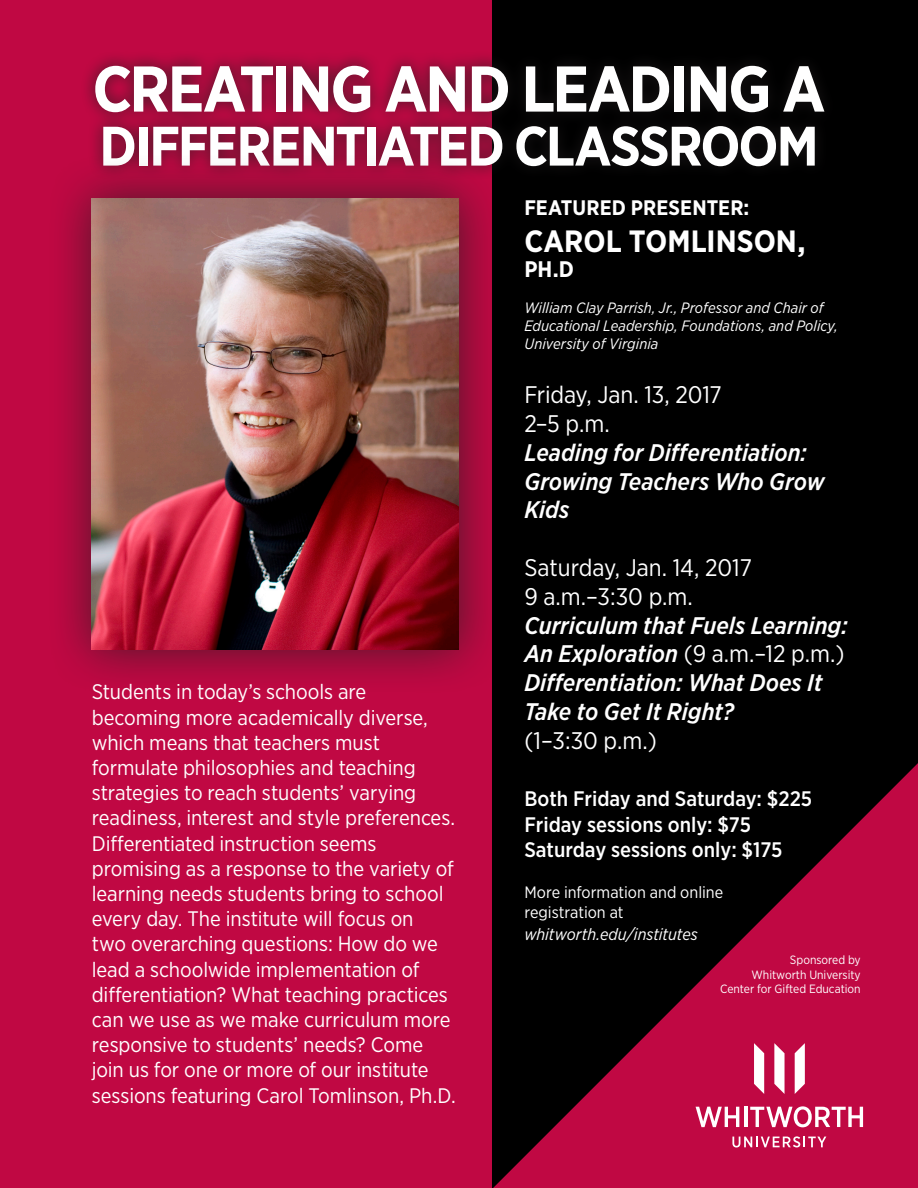
<style>
.page{position:relative;width:918px;height:1188px;background:#c00843}
.page>*{position:absolute;margin:0;border:0;box-sizing:border-box;transform-origin:0 0}
.t1{font:700 64.5px "Gotham Narrow";letter-spacing:-.035em;color:#fff}
.t2{font:700 55.5px "Gotham Narrow";letter-spacing:-.035em;color:#fff}
.t3{font:700 30.75px "Gotham Narrow";color:#fff}
.t4{font:italic 500 24px/28.8px "Gotham Narrow";color:#fff}
.t5{font:24px "Gotham Narrow";letter-spacing:-.005em;color:#fff}
.t6{font:700 22.5px "Gotham Narrow";color:#fff}
.t7{font:21px/25.2px "Gotham Narrow";letter-spacing:-.005em;color:#fff}
.t8{font:500 21px "Gotham Narrow";color:#fff}
.t9{font:700 21px "Gotham Narrow";letter-spacing:.005em;color:#fff}
.t10{font:16.5px "Gotham Narrow";color:#fff}
.t11{font:italic 16.5px "Gotham Narrow";color:#fff}
.t12{font:italic 15px "Gotham Narrow";letter-spacing:.005em;color:#fff}
.t13{font:12px "Gotham Narrow";color:#fff}
.s1{font-weight:500;font-style:italic}
</style>
<div class="page">
<svg style="left:492px;top:0;width:426px;height:1188px;fill:#000"></svg>
<div style="left:81px;top:51px;width:757px;height:130px;background:#231f20;opacity:.75"></div>
<div style="left:46px;top:153px;width:459px;height:541px;background:#231f20;opacity:.75"></div>
<img style="left:92px;top:198px;width:367px;height:451px">
<p class="t1" style="left:92px;top:47px;width:735px">CREATING AND LEADING A</p>
<p class="t2" style="left:99px;top:110px;width:721px">DIFFERENTIATED CLASSROOM</p>
<p class="t7" style="left:92px;top:679px;width:366px">Students in today’s schools are becoming more academically diverse, which means that teachers must formulate philosophies and teaching strategies to reach students’ varying readiness, interest and style preferences.<br>Differentiated instruction seems promising as a response to the variety of learning needs students bring to school every day. The institute will focus on<br>two overarching questions: How do we lead a schoolwide implementation of differentiation? What teaching practices can we use as we make curriculum more responsive to students’ needs? Come join us for one or more of our institute sessions featuring Carol Tomlinson, Ph.D.</p>
<p class="t9" style="left:524px;top:194px;width:227px">FEATURED PRESENTER:</p>
<p class="t3" style="left:524px;top:221px;width:283px">CAROL TOMLINSON,</p>
<p class="t6" style="left:524px;top:255px;width:51px">PH.D</p>
<p class="t12" style="left:524px;top:299px;width:301px">William Clay Parrish, Jr., Professor and Chair of</p>
<p class="t12" style="left:524px;top:317px;width:315px">Educational Leadership, Foundations, and Policy,</p>
<p class="t12" style="left:524px;top:335px;width:136px">University of Virginia</p>
<p class="t5" style="left:524px;top:380px;width:199px">Friday, Jan. 13, 2017</p>
<p class="t5" style="left:524px;top:409px;width:87px">2–5 p.m.</p>
<p class="t4" style="left:524px;top:438px;width:302px">Leading for Differentiation:<br>Growing Teachers Who Grow<br>Kids</p>
<p class="t5" style="left:524px;top:553px;width:229px">Saturday, Jan. 14, 2017</p>
<p class="t5" style="left:524px;top:581px;width:170px">9 a.m.–3:30 p.m.</p>
<p class="t4" style="left:524px;top:610px;width:325px">Curriculum that Fuels Learning:</p>
<p class="t5" style="left:524px;top:639px;width:322px"><span class="s1">An Exploration</span> (9 a.m.–12 p.m.)</p>
<p class="t4" style="left:524px;top:668px;width:300px">Differentiation: What Does It<br>Take to Get It Right?</p>
<p class="t5" style="left:524px;top:725px;width:134px">(1–3:30 p.m.)</p>
<p class="t8" style="left:524px;top:786px;width:289px">Both Friday and Saturday: $225</p>
<p class="t8" style="left:524px;top:811px;width:228px">Friday sessions only: $75</p>
<p class="t8" style="left:524px;top:836px;width:260px">Saturday sessions only: $175</p>
<p class="t10" style="left:524px;top:882px;width:200px">More information and online</p>
<p class="t10" style="left:524px;top:902px;width:101px">registration at</p>
<p class="t11" style="left:524px;top:924px;width:175px">whitworth.edu/institutes</p>
<p class="t13" style="left:790px;top:952px;width:72px">Sponsored by</p>
<p class="t13" style="left:752px;top:967px;width:111px">Whitworth University</p>
<p class="t13" style="left:720px;top:981px;width:142px">Center for Gifted Education</p>
</div>
